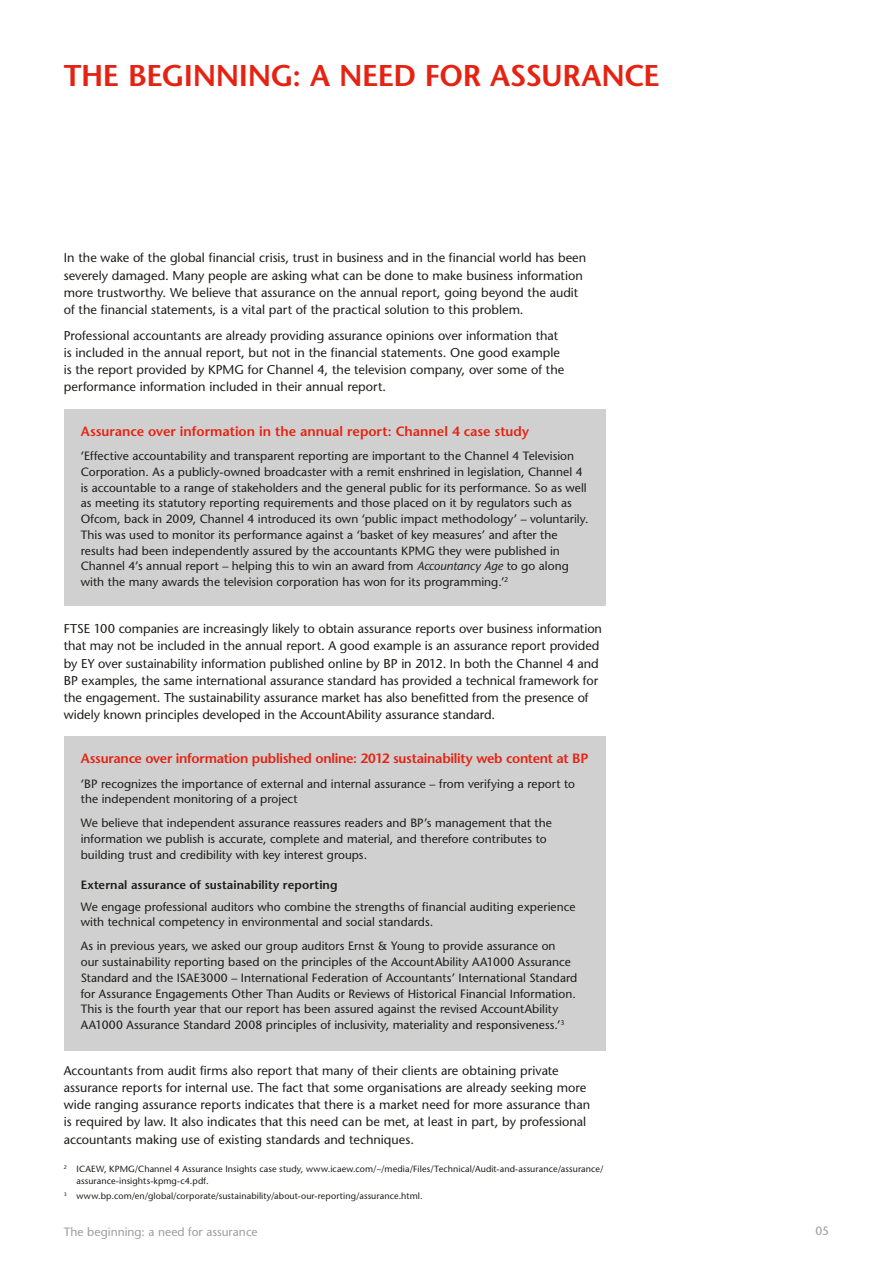
<style>
.page{position:relative;width:893px;height:1263px;background:#fff}
.page>*{position:absolute;margin:0;border:0;box-sizing:border-box;transform-origin:0 0}
.t1{font:600 30px "Stone Sans Std";letter-spacing:-.015em;color:#e42313}
.t2{font:600 13.5px "Stone Sans Std";letter-spacing:-.015em;color:#e42313}
.t3{font:500 12.75px/17.2px "Stone Sans Std";color:#1d1d1b}
.t4{font:500 12px/15.8px "Stone Sans Std";color:#1d1d1b}
.t5{font:600 12px "Stone Sans Std";letter-spacing:.005em;color:#1d1d1b}
.t6{font:500 12px "Stone Sans Std";color:#9d9d9c}
.t7{font:500 9px/12px "Stone Sans Std";letter-spacing:.01em;color:#1d1d1b}
.s1{font-style:italic}
</style>
<div class="page">
<div style="left:64px;top:409px;width:542px;height:196px;background:#d0d0d0"></div>
<div style="left:64px;top:736px;width:542px;height:314px;background:#d0d0d0"></div>
<h1 class="t1" style="left:64px;top:57px;width:598px">THE BEGINNING: A NEED FOR ASSURANCE</h1>
<p class="t3" style="left:64px;top:249px;width:524px">In the wake of the global financial crisis, trust in business and in the financial world has been severely damaged. Many people are asking what can be done to make business information more trustworthy. We believe that assurance on the annual report, going beyond the audit of the financial statements, is a vital part of the practical solution to this problem.</p>
<p class="t3" style="left:64px;top:327px;width:502px">Professional accountants are already providing assurance opinions over information that is included in the annual report, but not in the financial statements. One good example is the report provided by KPMG for Channel 4, the television company, over some of the performance information included in their annual report.</p>
<p class="t2" style="left:81px;top:423px;width:450px">Assurance over information in the annual report: Channel 4 case study</p>
<p class="t4" style="left:81px;top:448px;width:509px">‘Effective accountability and transparent reporting are important to the Channel 4 Television Corporation. As a publicly-owned broadcaster with a remit enshrined in legislation, Channel 4 is accountable to a range of stakeholders and the general public for its performance. So as well as meeting its statutory reporting requirements and those placed on it by regulators such as Ofcom, back in 2009, Channel 4 introduced its own ‘public impact methodology’ – voluntarily.<br>This was used to monitor its performance against a ‘basket of key measures’ and after the results had been independently assured by the accountants KPMG they were published in Channel 4’s annual report – helping this to win an award from <span class="s1">Accountancy Age</span> to go along with the many awards the television corporation has won for its programming.’<sup>2</sup></p>
<p class="t3" style="left:64px;top:620px;width:540px">FTSE 100 companies are increasingly likely to obtain assurance reports over business information that may not be included in the annual report. A good example is an assurance report provided by EY over sustainability information published online by BP in 2012. In both the Channel 4 and BP examples, the same international assurance standard has provided a technical framework for the engagement. The sustainability assurance market has also benefitted from the presence of widely known principles developed in the AccountAbility assurance standard.</p>
<p class="t2" style="left:81px;top:750px;width:509px">Assurance over information published online: 2012 sustainability web content at BP</p>
<p class="t4" style="left:81px;top:775px;width:496px">‘BP recognizes the importance of external and internal assurance – from verifying a report to the independent monitoring of a project</p>
<p class="t4" style="left:81px;top:815px;width:472px">We believe that independent assurance reassures readers and BP’s management that the information we publish is accurate, complete and material, and therefore contributes to building trust and credibility with key interest groups.</p>
<p class="t5" style="left:81px;top:877px;width:258px">External assurance of sustainability reporting</p>
<p class="t4" style="left:81px;top:898px;width:496px">We engage professional auditors who combine the strengths of financial auditing experience with technical competency in environmental and social standards.</p>
<p class="t4" style="left:81px;top:938px;width:498px">As in previous years, we asked our group auditors Ernst &amp; Young to provide assurance on<br>our sustainability reporting based on the principles of the AccountAbility AA1000 Assurance Standard and the ISAE3000 – International Federation of Accountants’ International Standard for Assurance Engagements Other Than Audits or Reviews of Historical Financial Information.<br>This is the fourth year that our report has been assured against the revised AccountAbility AA1000 Assurance Standard 2008 principles of inclusivity, materiality and responsiveness.’<sup>3</sup></p>
<p class="t3" style="left:64px;top:1061px;width:528px">Accountants from audit firms also report that many of their clients are obtaining private assurance reports for internal use. The fact that some organisations are already seeking more wide ranging assurance reports indicates that there is a market need for more assurance than is required by law. It also indicates that this need can be met, at least in part, by professional accountants making use of existing standards and techniques.</p>
<p class="t7" style="left:77px;top:1162px;width:529px;text-indent:-13px"><sup>2</sup> ICAEW, KPMG/Channel 4 Assurance Insights case study, www.icaew.com/~/media/Files/Technical/Audit-and-assurance/assurance/ assurance-insights-kpmg-c4.pdf.</p>
<p class="t7" style="left:64px;top:1190px;width:360px"><sup>3</sup> www.bp.com/en/global/corporate/sustainability/about-our-reporting/assurance.html.</p>
<p class="t6" style="left:64px;top:1224px;width:195px">The beginning: a need for assurance</p>
<p class="t6" style="left:815px;top:1224px;width:15px">05</p>
</div>
